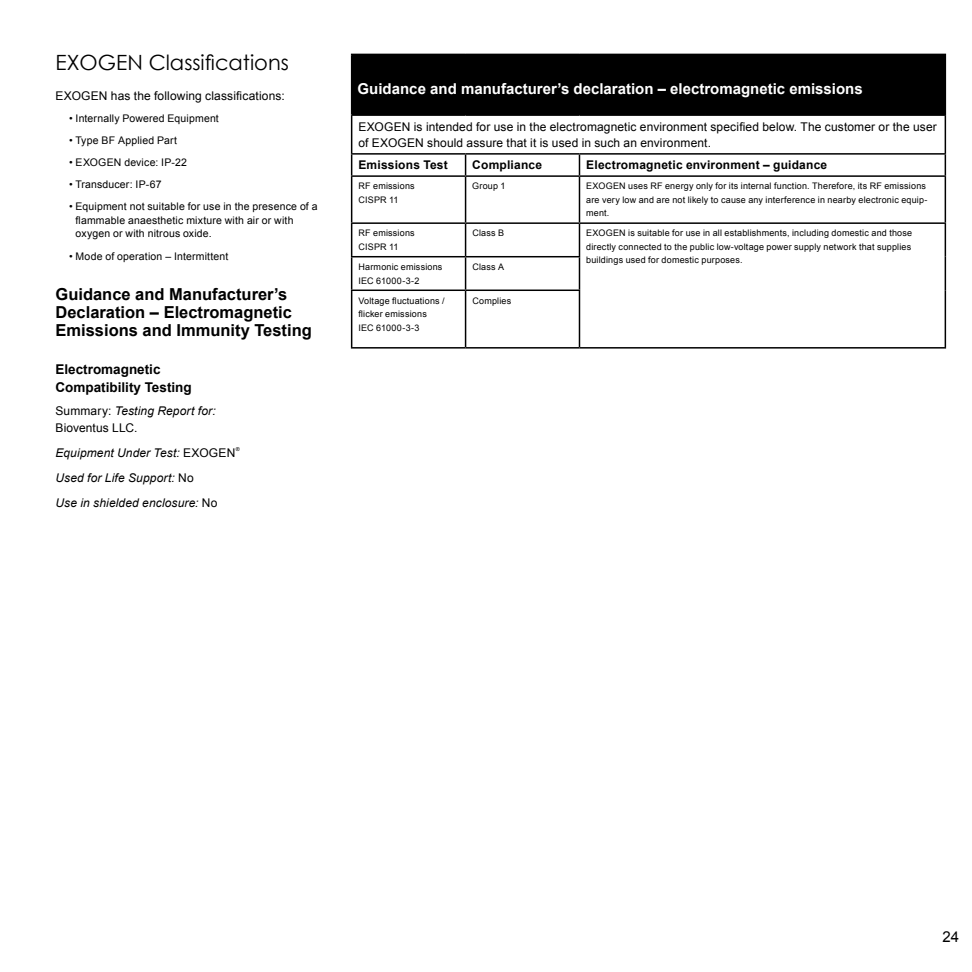
<style>
.page{position:relative;width:972px;height:972px;background:#fff}
.page>*{position:absolute;margin:0;border:0;box-sizing:border-box;transform-origin:0 0}
.t1{font:21px "Century Gothic";color:#000}
.t2{font:700 16.5px/18px "Arial";color:#000}
.t3{font:700 15px "Arial";color:#fff}
.t4{font:15px "Arial";color:#000}
.t5{font:700 13.5px/18px "Arial";color:#000}
.t6{font:12px/16.5px "Arial";letter-spacing:.01em;color:#000}
.t7{font:italic 12px/25.2px "Arial";letter-spacing:.01em;color:#000}
.t8{font:700 12px "Arial";letter-spacing:.015em;color:#000}
.t9{font:10.5px/13.5px "Arial";letter-spacing:.015em;color:#000}
.t10{font:9px/13.5px "Arial";letter-spacing:.02em;color:#000}
.t11{font:5.4px "Arial";color:#000}
.s1{font-style:italic}
.s2{font-style:normal}
</style>
<div class="page">
<div style="left:352px;top:54px;width:593px;height:61px;background:#000"></div>
<hr style="left:351px;top:54px;width:115px;height:1px;background:#000">
<hr style="left:351px;top:55px;width:1px;height:59px;background:#000">
<hr style="left:579px;top:54px;width:367px;height:1px;background:#000">
<hr style="left:945px;top:55px;width:1px;height:59px;background:#000">
<hr style="left:351px;top:114px;width:115px;height:2px;background:#000">
<hr style="left:351px;top:116px;width:1px;height:37px;background:#000">
<hr style="left:466px;top:114px;width:113px;height:2px;background:#000">
<hr style="left:579px;top:114px;width:367px;height:2px;background:#000">
<hr style="left:945px;top:116px;width:1px;height:37px;background:#000">
<hr style="left:351px;top:153px;width:115px;height:2px;background:#000">
<svg style="left:351px;top:155px;width:1px;height:20px"></svg>
<hr style="left:466px;top:153px;width:113px;height:2px;background:#000">
<svg style="left:465px;top:155px;width:1px;height:20px"></svg>
<hr style="left:579px;top:153px;width:367px;height:2px;background:#000">
<svg style="left:579px;top:155px;width:1px;height:20px"></svg>
<svg style="left:945px;top:155px;width:1px;height:20px"></svg>
<hr style="left:351px;top:175px;width:115px;height:2px;background:#000">
<hr style="left:351px;top:177px;width:1px;height:45px;background:#000">
<hr style="left:466px;top:175px;width:113px;height:2px;background:#000">
<hr style="left:465px;top:177px;width:1px;height:45px;background:#000">
<hr style="left:579px;top:175px;width:367px;height:2px;background:#000">
<hr style="left:579px;top:177px;width:1px;height:45px;background:#000">
<hr style="left:945px;top:177px;width:1px;height:45px;background:#000">
<hr style="left:351px;top:222px;width:115px;height:2px;background:#000">
<hr style="left:351px;top:224px;width:1px;height:32px;background:#000">
<hr style="left:466px;top:222px;width:113px;height:2px;background:#000">
<hr style="left:465px;top:224px;width:1px;height:32px;background:#000">
<hr style="left:579px;top:222px;width:367px;height:2px;background:#000">
<hr style="left:579px;top:224px;width:1px;height:32px;background:#000">
<hr style="left:945px;top:224px;width:1px;height:33px;background:#000">
<hr style="left:351px;top:256px;width:115px;height:1px;background:#000">
<hr style="left:351px;top:257px;width:1px;height:33px;background:#000">
<hr style="left:466px;top:256px;width:114px;height:1px;background:#000">
<hr style="left:465px;top:257px;width:1px;height:33px;background:#000">
<hr style="left:579px;top:257px;width:1px;height:33px;background:#000">
<hr style="left:945px;top:257px;width:1px;height:33px;background:#000">
<hr style="left:351px;top:290px;width:115px;height:1px;background:#000">
<hr style="left:351px;top:291px;width:1px;height:56px;background:#000">
<hr style="left:466px;top:290px;width:114px;height:1px;background:#000">
<hr style="left:465px;top:291px;width:1px;height:56px;background:#000">
<hr style="left:579px;top:291px;width:1px;height:56px;background:#000">
<hr style="left:945px;top:290px;width:1px;height:57px;background:#000">
<hr style="left:351px;top:347px;width:115px;height:2px;background:#000">
<hr style="left:466px;top:347px;width:113px;height:2px;background:#000">
<hr style="left:579px;top:347px;width:367px;height:2px;background:#000">
<h1 class="t1" style="left:56px;top:47px;width:235px">EXOGEN Classifications</h1>
<h3 class="t6" style="left:56px;top:87px;width:231px">EXOGEN has the following classifications:</h3>
<p class="t9" style="left:69px;top:112px;width:151px">• Internally Powered Equipment</p>
<p class="t9" style="left:69px;top:134px;width:110px">• Type BF Applied Part</p>
<p class="t9" style="left:69px;top:156px;width:120px">• EXOGEN device: IP-22</p>
<p class="t9" style="left:69px;top:178px;width:94px">• Transducer: IP-67</p>
<p class="t9" style="left:76px;top:200px;width:244px;text-indent:-7px">• Equipment not suitable for use in the presence of a flammable anaesthetic mixture with air or with oxygen or with nitrous oxide.</p>
<p class="t9" style="left:69px;top:249px;width:161px">• Mode of operation – Intermittent</p>
<h2 class="t2" style="left:56px;top:285px;width:258px">Guidance and Manufacturer’s<br>Declaration – Electromagnetic<br>Emissions and Immunity Testing</h2>
<h3 class="t5" style="left:56px;top:361px;width:138px">Electromagnetic<br>Compatibility Testing</h3>
<h3 class="t6" style="left:56px;top:403px;width:162px">Summary: <span class="s1">Testing Report for:<br></span>Bioventus LLC.</h3>
<h3 class="t7" style="left:56px;top:440px;width:181px">Equipment Under Test: <span class="s2">EXOGEN</span></h3>
<p class="t11" style="left:236px;top:446px;width:5px">®</p>
<h3 class="t7" style="left:56px;top:465px;width:164px">Used for Life Support: <span class="s2">No<br></span>Use in shielded enclosure: <span class="s2">No</span></h3>
<h3 class="t3" style="left:358px;top:79px;width:507px">Guidance and manufacturer’s declaration – electromagnetic emissions</h3>
<h3 class="t6" style="left:358px;top:118px;width:580px">EXOGEN is intended for use in the electromagnetic environment specified below. The customer or the user of EXOGEN should assure that it is used in such an environment.</h3>
<h3 class="t8" style="left:358px;top:157px;width:91px">Emissions Test</h3>
<h3 class="t8" style="left:472px;top:157px;width:71px">Compliance</h3>
<h3 class="t8" style="left:586px;top:157px;width:243px">Electromagnetic environment – guidance</h3>
<p class="t10" style="left:358px;top:180px;width:58px">RF emissions<br>CISPR 11</p>
<p class="t10" style="left:472px;top:180px;width:35px">Group 1</p>
<p class="t10" style="left:586px;top:180px;width:343px">EXOGEN uses RF energy only for its internal function. Therefore, its RF emissions are very low and are not likely to cause any interference in nearby electronic equip&shy;ment.</p>
<p class="t10" style="left:358px;top:227px;width:58px">RF emissions<br>CISPR 11</p>
<p class="t10" style="left:472px;top:227px;width:33px">Class B</p>
<p class="t10" style="left:586px;top:227px;width:327px;text-align:justify">EXOGEN is suitable for use in all establishments, including domestic and those directly connected to the public low-voltage power supply network that supplies buildings used for domestic purposes.</p>
<p class="t10" style="left:358px;top:260px;width:86px">Harmonic emissions<br>IEC 61000-3-2</p>
<p class="t10" style="left:472px;top:260px;width:33px">Class A</p>
<p class="t10" style="left:358px;top:294px;width:88px">Voltage fluctuations / flicker emissions<br>IEC 61000-3-3</p>
<p class="t10" style="left:472px;top:294px;width:40px">Complies</p>
<h3 class="t4" style="left:942px;top:927px;width:18px">24</h3>
</div>
